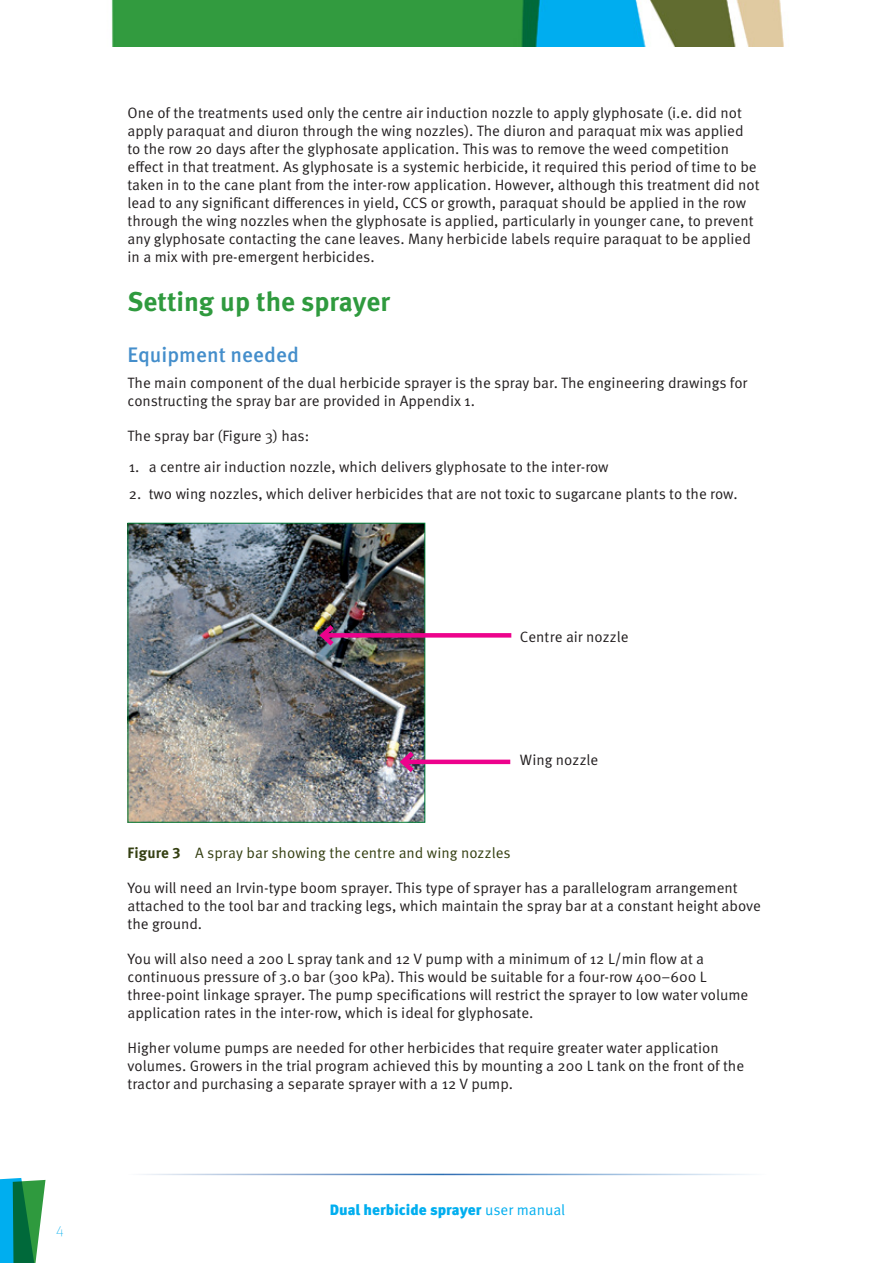
<style>
.page{position:relative;width:893px;height:1263px;background:#fff}
.page>*{position:absolute;margin:0;border:0;box-sizing:border-box;transform-origin:0 0}
.t1{font:700 27px "Meta OT";color:#2f9a3e}
.t2{font:500 21px "Meta OT";color:#448ecb}
.t3{font:15px/18px "Meta OT";color:#231f20}
.t4{font:15px "Meta OT";color:#343f11}
.t5{font:900 15px "Meta OT";color:#00aeef}
.t6{font:15px "Meta Thin LF";color:#00aeef}
.s1{font-weight:700}
.s2{font-weight:400}
</style>
<div class="page">
<img style="left:130px;top:525px;width:293px;height:296px">
<div style="left:128px;top:523px;width:297px;height:300px;border:1px solid #007c37"></div>
<div style="left:323px;top:633px;width:188px;height:5px;background:#ed028c"></div>
<svg style="left:316px;top:620px;width:22px;height:30px"></svg>
<hr style="left:403px;top:760px;width:107px;height:4px;background:#ed028c">
<svg style="left:396px;top:747px;width:23px;height:30px"></svg>
<svg style="left:0;top:1178px;width:45px;height:85px;background:#2a9c87"></svg>
<img style="left:111px;top:0;width:673px;height:47px">
<p class="t6" style="left:56px;top:1222px;width:9px">4</p>
<p class="t3" style="left:128px;top:104px;width:633px">One of the treatments used only the centre air induction nozzle to apply glyphosate (i.e. did not apply paraquat and diuron through the wing nozzles). The diuron and paraquat mix was applied to the row 20 days after the glyphosate application. This was to remove the weed competition effect in that treatment. As glyphosate is a systemic herbicide, it required this period of time to be taken in to the cane plant from the inter-row application. However, although this treatment did not lead to any significant differences in yield, CCS or growth, paraquat should be applied in the row through the wing nozzles when the glyphosate is applied, particularly in younger cane, to prevent any glyphosate contacting the cane leaves. Many herbicide labels require paraquat to be applied in a mix with pre-emergent herbicides.</p>
<h1 class="t1" style="left:128px;top:285px;width:264px">Setting up the sprayer</h1>
<h2 class="t2" style="left:128px;top:341px;width:173px">Equipment needed</h2>
<p class="t3" style="left:128px;top:374px;width:621px">The main component of the dual herbicide sprayer is the spray bar. The engineering drawings for constructing the spray bar are provided in Appendix 1.</p>
<p class="t3" style="left:128px;top:427px;width:183px">The spray bar (Figure 3) has:</p>
<p class="t3" style="left:129px;top:458px;width:481px">1. a centre air induction nozzle, which delivers glyphosate to the inter-row</p>
<p class="t3" style="left:129px;top:484px;width:610px">2. two wing nozzles, which deliver herbicides that are not toxic to sugarcane plants to the row.</p>
<p class="t3" style="left:520px;top:628px;width:110px">Centre air nozzle</p>
<p class="t3" style="left:520px;top:751px;width:80px">Wing nozzle</p>
<p class="t4" style="left:128px;top:843px;width:385px"><span class="s1">Figure 3</span> A spray bar showing the centre and wing nozzles</p>
<p class="t3" style="left:128px;top:879px;width:635px">You will need an Irvin-type boom sprayer. This type of sprayer has a parallelogram arrangement attached to the tool bar and tracking legs, which maintain the spray bar at a constant height above the ground.</p>
<p class="t3" style="left:128px;top:950px;width:622px">You will also need a 200 L spray tank and 12 V pump with a minimum of 12 L/min flow at a continuous pressure of 3.0 bar (300 kPa). This would be suitable for a four-row 400–600 L three-point linkage sprayer. The pump specifications will restrict the sprayer to low water volume application rates in the inter-row, which is ideal for glyphosate.</p>
<p class="t3" style="left:128px;top:1039px;width:618px">Higher volume pumps are needed for other herbicides that require greater water application volumes. Growers in the trial program achieved this by mounting a 200 L tank on the front of the tractor and purchasing a separate sprayer with a 12 V pump.</p>
<p class="t5" style="left:330px;top:1200px;width:237px">Dual herbicide sprayer <span class="s2">user manual</span></p>
</div>
